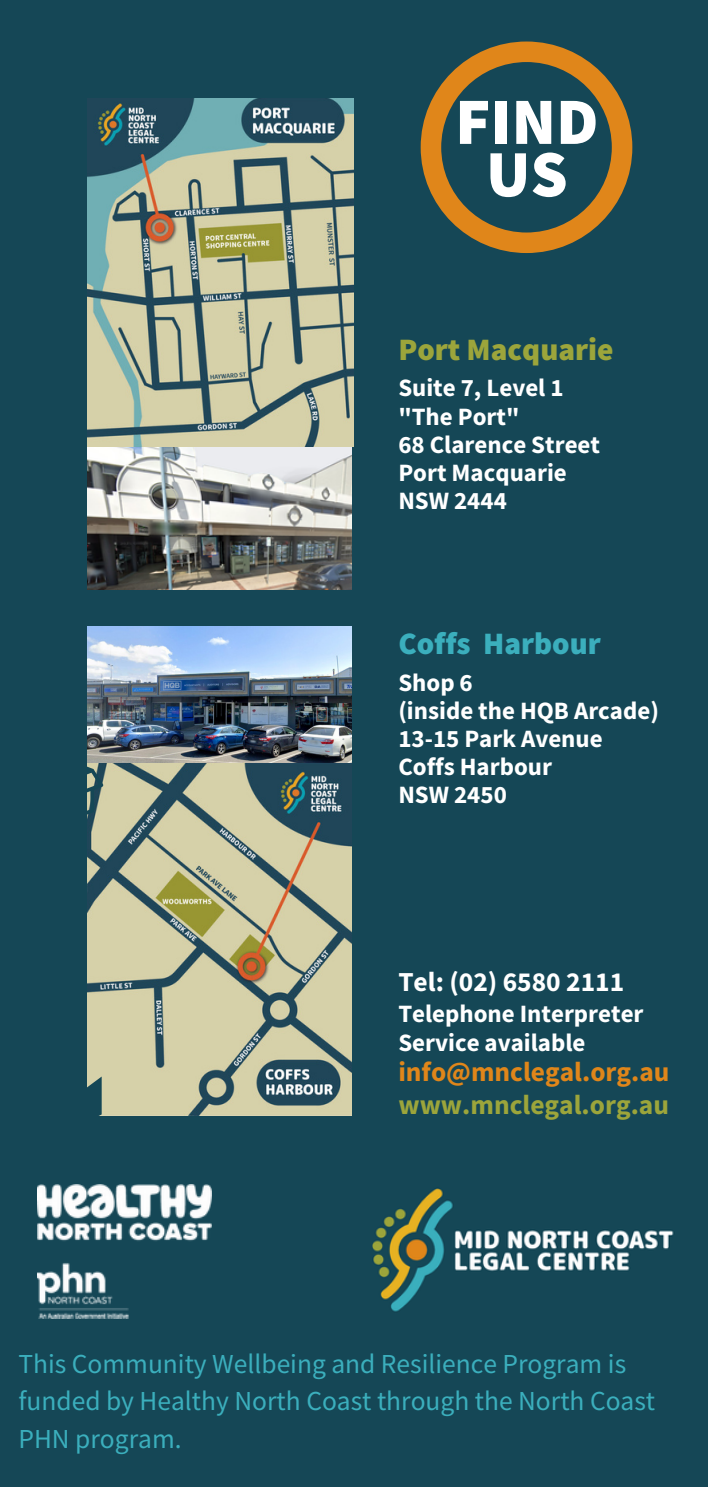
<style>
.page{position:relative;width:708px;height:1489px;background:#fff}
.page>*{position:absolute;margin:0;border:0;box-sizing:border-box;transform-origin:0 0}
.t1{font:900 66.25px/52.5px "Source Sans Pro";color:#fff;text-align:center}
.t2{font:900 31.25px "Source Sans Pro";color:#9ca53b}
.t3{font:900 31.25px "Source Sans Pro";color:#3bafbd}
.t4{font:27.5px/37.5px "Source Sans Pro";color:#3bafbd}
.t5{font:700 27.5px "Source Sans Pro";color:#e0861a}
.t6{font:700 27.5px "Source Sans Pro";color:#9ca53b}
.t7{font:700 27.5px "Source Sans Pro";color:#fff}
.t8{font:700 25px/28px "Source Sans Pro";color:#fff}
</style>
<div class="page">
<div style="left:0;top:0;width:707px;height:1486px;background:#154756"></div>
<img style="left:87px;top:763px;width:264px;height:352px">
<img style="left:87px;top:626px;width:264px;height:137px">
<svg style="left:87px;top:1076px;width:15px;height:40px"></svg>
<svg style="left:87px;top:741px;width:16px;height:84px"></svg>
<img style="left:372px;top:1188px;width:302px;height:124px">
<img style="left:87px;top:446px;width:265px;height:144px">
<svg style="left:420px;top:42px;width:212px;height:211px"></svg>
<img style="left:87px;top:98px;width:266px;height:348px">
<img style="left:37px;top:1184px;width:174px;height:135px">
<h1 class="t1" style="left:455px;top:94px;width:145px">FIND<br>US</h1>
<p class="t2" style="left:398px;top:329px;width:216px">Port Macquarie</p>
<p class="t8" style="left:398px;top:374px;width:203px">Suite 7, Level 1 "The Port"<br>68 Clarence Street<br>Port Macquarie<br>NSW 2444</p>
<p class="t3" style="left:398px;top:624px;width:204px">Coffs Harbour</p>
<p class="t8" style="left:398px;top:668px;width:262px">Shop 6<br>(inside the HQB Arcade)<br>13-15 Park Avenue<br>Coffs Harbour<br>NSW 2450</p>
<p class="t7" style="left:398px;top:964px;width:227px">Tel: (02) 6580 2111</p>
<p class="t8" style="left:398px;top:998px;width:246px;line-height:29px">Telephone Interpreter<br>Service available</p>
<p class="t5" style="left:398px;top:1054px;width:272px">info@mnclegal.org.au</p>
<p class="t6" style="left:398px;top:1086px;width:272px">www.mnclegal.org.au</p>
<p class="t4" style="left:19px;top:1344px;width:638px">This Community Wellbeing and Resilience Program is funded by Healthy North Coast through the North Coast<br>PHN program.</p>
</div>
